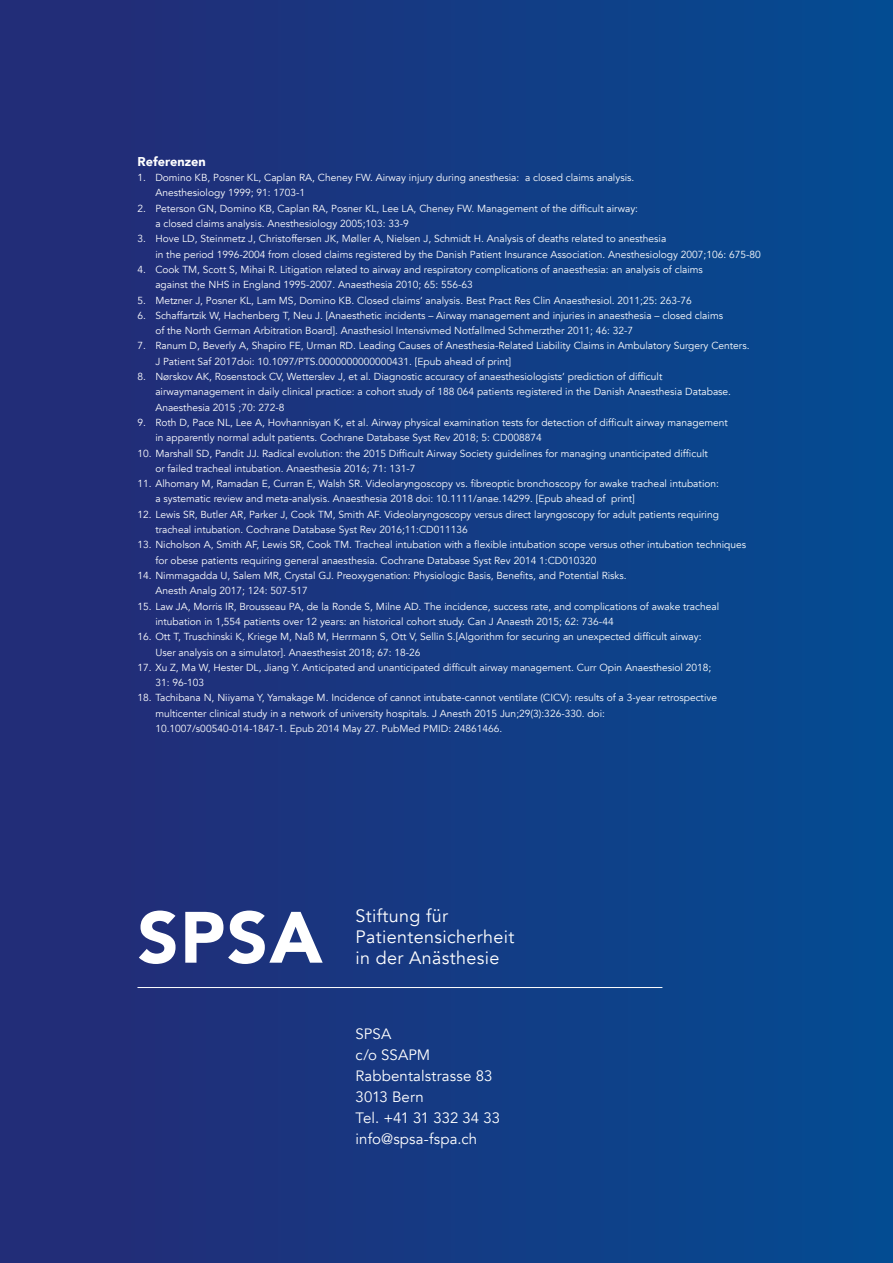
<style>
.page{position:relative;width:893px;height:1263px;background:#fff}
.page>*{position:absolute;margin:0;border:0;box-sizing:border-box;transform-origin:0 0}
.t1{font:900 71.7px "Avenir";color:#fff}
.t2{font:18px/20.7px "Avenir";letter-spacing:.02em;color:#fff}
.t3{font:15px/21px "Avenir";letter-spacing:.005em;color:#fff}
.t4{font:900 12.75px "Avenir";color:#fff}
.t5{font:10.2px/15.3px "Avenir";color:#fff}
</style>
<div class="page">
<div style="left:0;top:0;width:893px;height:1263px;background:linear-gradient(to right,#262975,#034c92)"></div>
<hr style="left:137px;top:987px;width:525px;height:1px;background:#fff">
<p class="t4" style="left:137px;top:150px;width:70px">Referenzen</p>
<p class="t5" style="left:155px;top:170px;width:480px;text-indent:-18px">1. Domino KB, Posner KL, Caplan RA, Cheney FW. Airway injury during anesthesia: a closed claims analysis.<br>Anesthesiology 1999; 91: 1703-1</p>
<p class="t5" style="left:155px;top:201px;width:484px;text-indent:-18px">2. Peterson GN, Domino KB, Caplan RA, Posner KL, Lee LA, Cheney FW. Management of the difficult airway: a closed claims analysis. Anesthesiology 2005;103: 33-9</p>
<p class="t5" style="left:155px;top:231px;width:607px;text-indent:-18px">3. Hove LD, Steinmetz J, Christoffersen JK, Møller A, Nielsen J, Schmidt H. Analysis of deaths related to anesthesia<br>in the period 1996-2004 from closed claims registered by the Danish Patient Insurance Association. Anesthesiology 2007;106: 675-80</p>
<p class="t5" style="left:155px;top:262px;width:549px;text-indent:-18px">4. Cook TM, Scott S, Mihai R. Litigation related to airway and respiratory complications of anaesthesia: an analysis of claims against the NHS in England 1995-2007. Anaesthesia 2010; 65: 556-63</p>
<p class="t5" style="left:137px;top:293px;width:556px">5. Metzner J, Posner KL, Lam MS, Domino KB. Closed claims‘ analysis. Best Pract Res Clin Anaesthesiol. 2011;25: 263-76</p>
<p class="t5" style="left:155px;top:308px;width:569px;text-indent:-18px">6. Schaffartzik W, Hachenberg T, Neu J. [Anaesthetic incidents – Airway management and injuries in anaesthesia – closed claims of the North German Arbitration Board]. Anasthesiol Intensivmed Notfallmed Schmerzther 2011; 46: 32-7</p>
<p class="t5" style="left:155px;top:338px;width:596px;text-indent:-18px">7. Ranum D, Beverly A, Shapiro FE, Urman RD. Leading Causes of Anesthesia-Related Liability Claims in Ambulatory Surgery Centers.<br>J Patient Saf 2017doi: 10.1097/PTS.0000000000000431. [Epub ahead of print]</p>
<p class="t5" style="left:155px;top:369px;width:577px;text-indent:-18px">8. Nørskov AK, Rosenstock CV, Wetterslev J, et al. Diagnostic accuracy of anaesthesiologists‘ prediction of difficult airwaymanagement in daily clinical practice: a cohort study of 188 064 patients registered in the Danish Anaesthesia Database.<br>Anaesthesia 2015 ;70: 272-8</p>
<p class="t5" style="left:155px;top:415px;width:574px;text-indent:-18px">9. Roth D, Pace NL, Lee A, Hovhannisyan K, et al. Airway physical examination tests for detection of difficult airway management in apparently normal adult patients. Cochrane Database Syst Rev 2018; 5: CD008874</p>
<p class="t5" style="left:155px;top:446px;width:554px;text-indent:-18px">10. Marshall SD, Pandit JJ. Radical evolution: the 2015 Difficult Airway Society guidelines for managing unanticipated difficult or failed tracheal intubation. Anaesthesia 2016; 71: 131-7</p>
<p class="t5" style="left:155px;top:476px;width:565px;text-indent:-18px">11. Alhomary M, Ramadan E, Curran E, Walsh SR. Videolaryngoscopy vs. fibreoptic bronchoscopy for awake tracheal intubation: a systematic review and meta-analysis. Anaesthesia 2018 doi: 10.1111/anae.14299. [Epub ahead of print]</p>
<p class="t5" style="left:155px;top:507px;width:565px;text-indent:-18px">12. Lewis SR, Butler AR, Parker J, Cook TM, Smith AF. Videolaryngoscopy versus direct laryngoscopy for adult patients requiring tracheal intubation. Cochrane Database Syst Rev 2016;11:CD011136</p>
<p class="t5" style="left:155px;top:537px;width:592px;text-indent:-18px">13. Nicholson A, Smith AF, Lewis SR, Cook TM. Tracheal intubation with a flexible intubation scope versus other intubation techniques for obese patients requiring general anaesthesia. Cochrane Database Syst Rev 2014 1:CD010320</p>
<p class="t5" style="left:155px;top:568px;width:473px;text-indent:-18px">14. Nimmagadda U, Salem MR, Crystal GJ. Preoxygenation: Physiologic Basis, Benefits, and Potential Risks.<br>Anesth Analg 2017; 124: 507-517</p>
<p class="t5" style="left:155px;top:599px;width:565px;text-indent:-18px">15. Law JA, Morris IR, Brousseau PA, de la Ronde S, Milne AD. The incidence, success rate, and complications of awake tracheal intubation in 1,554 patients over 12 years: an historical cohort study. Can J Anaesth 2015; 62: 736-44</p>
<p class="t5" style="left:155px;top:629px;width:548px;text-indent:-18px">16. Ott T, Truschinski K, Kriege M, Naß M, Herrmann S, Ott V, Sellin S.[Algorithm for securing an unexpected difficult airway:<br>User analysis on a simulator]. Anaesthesist 2018; 67: 18-26</p>
<p class="t5" style="left:155px;top:660px;width:558px;text-indent:-18px">17. Xu Z, Ma W, Hester DL, Jiang Y. Anticipated and unanticipated difficult airway management. Curr Opin Anaesthesiol 2018;<br>31: 96-103</p>
<p class="t5" style="left:155px;top:690px;width:563px;text-indent:-18px">18. Tachibana N, Niiyama Y, Yamakage M. Incidence of cannot intubate-cannot ventilate (CICV): results of a 3-year retrospective multicenter clinical study in a network of university hospitals. J Anesth 2015 Jun;29(3):326-330. doi:<br>10.1007/s00540-014-1847-1. Epub 2014 May 27. PubMed PMID: 24861466.</p>
<h1 class="t1" style="left:137px;top:876px;width:187px">SPSA</h1>
<h2 class="t2" style="left:356px;top:906px;width:160px">Stiftung für<br>Patientensicherheit in der Anästhesie</h2>
<h3 class="t3" style="left:356px;top:1024px;width:146px">SPSA<br>c/o SSAPM<br>Rabbentalstrasse 83<br>3013 Bern<br>Tel. +41 31 332 34 33 info@spsa-fspa.ch</h3>
</div>
